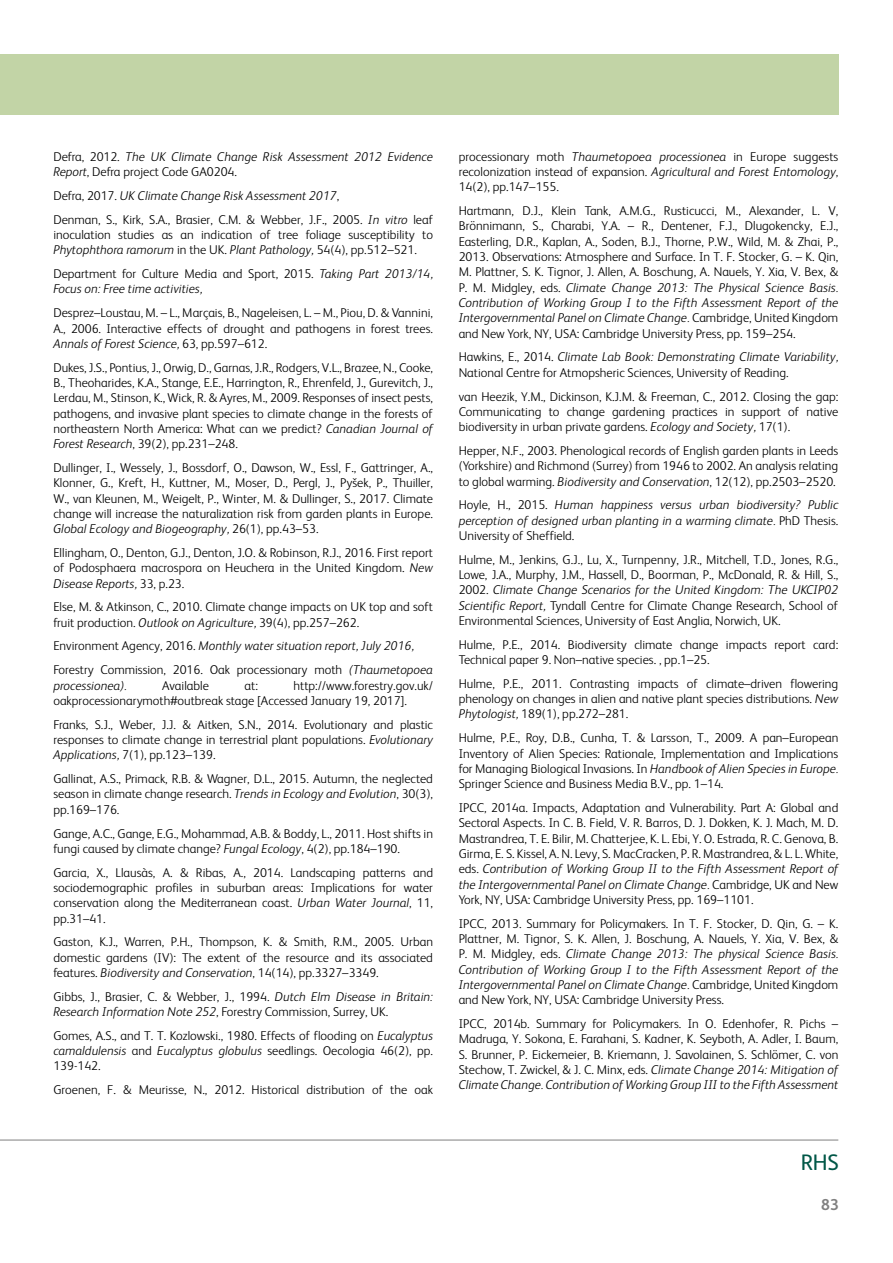
<style>
.page{position:relative;width:893px;height:1263px;background:#fff}
.page>*{position:absolute;margin:0;border:0;box-sizing:border-box;transform-origin:0 0}
.t1{font:22.5px "FS Albert";color:#005747}
.t2{font:700 15.75px "FS Albert";color:#808080}
.t3{font:300 12.75px/15.3px "FS Albert";color:#000;text-align:justify}
.t4{font:italic 300 12.75px/15.3px "FS Albert";color:#000}
.s1{font-style:normal}
.s2{font-style:italic}
</style>
<div class="page">
<hr style="left:0;top:1140px;width:838px;height:1px;background:#808080">
<div style="left:0;top:54px;width:838px;height:61px;background:#c2d4a6"></div>
<p class="t4" style="left:53px;top:149px;width:381px"><span class="s1">Defra, 2012.</span> The UK Climate Change Risk Assessment 2012 Evidence<br>Report<span class="s1">, Defra project Code GA0204.</span></p>
<p class="t3" style="left:53px;top:183px;width:381px;line-height:23.9px">Defra, 2017. <span class="s2">UK Climate Change Risk Assessment 2017</span>,<br>Denman, S., Kirk, S.A., Brasier, C.M. &amp; Webber, J.F., 2005. <span class="s2">In vitro</span> leaf</p>
<p class="t3" style="left:53px;top:227px;width:381px">inoculation studies as an indication of tree foliage susceptibility to<br><span class="s2">Phytophthora ramorum</span> in the UK. <span class="s2">Plant Pathology,</span> 54(4), pp.512–521.</p>
<p class="t4" style="left:53px;top:266px;width:381px"><span class="s1">Department for Culture Media and Sport, 2015.</span> Taking Part 2013/14,<br>Focus on: Free time activities,</p>
<p class="t3" style="left:53px;top:305px;width:381px">Desprez–Loustau, M. – L., Marçais, B., Nageleisen, L. – M., Piou, D. &amp; Vannini, A., 2006. Interactive effects of drought and pathogens in forest trees.<br><span class="s2">Annals of Forest Science,</span> 63, pp.597–612.</p>
<p class="t3" style="left:53px;top:359px;width:381px">Dukes, J.S., Pontius, J., Orwig, D., Garnas, J.R., Rodgers, V.L., Brazee, N., Cooke, B., Theoharides, K.A., Stange, E.E., Harrington, R., Ehrenfeld, J., Gurevitch, J., Lerdau, M., Stinson, K., Wick, R. &amp; Ayres, M., 2009. Responses of insect pests, pathogens, and invasive plant species to climate change in the forests of northeastern North America: What can we predict? <span class="s2">Canadian Journal of Forest Research</span>, 39(2), pp.231–248.</p>
<p class="t3" style="left:53px;top:460px;width:381px">Dullinger, I., Wessely, J., Bossdorf, O., Dawson, W., Essl, F., Gattringer, A., Klonner, G., Kreft, H., Kuttner, M., Moser, D., Pergl, J., Pyšek, P., Thuiller, W., van Kleunen, M., Weigelt, P., Winter, M. &amp; Dullinger, S., 2017. Climate change will increase the naturalization risk from garden plants in Europe.<br><span class="s2">Global Ecology and Biogeography,</span> 26(1), pp.43–53.</p>
<p class="t3" style="left:53px;top:545px;width:381px">Ellingham, O., Denton, G.J., Denton, J.O. &amp; Robinson, R.J., 2016. First report of Podosphaera macrospora on Heuchera in the United Kingdom. <span class="s2">New Disease Reports,</span> 33, p.23.</p>
<p class="t3" style="left:53px;top:599px;width:381px">Else, M. &amp; Atkinson, C., 2010. Climate change impacts on UK top and soft fruit production. <span class="s2">Outlook on Agriculture,</span> 39(4), pp.257–262.</p>
<p class="t3" style="left:53px;top:634px;width:381px;line-height:23.9px">Environment Agency, 2016. <span class="s2">Monthly water situation report, July 2016,<br></span>Forestry Commission, 2016. Oak processionary moth <span class="s2">(Thaumetopoea</span></p>
<p class="t4" style="left:53px;top:678px;width:75px">processionea).</p>
<p class="t3" style="left:162px;top:677px;width:48px">Available</p>
<p class="t3" style="left:245px;top:677px;width:15px">at:</p>
<p class="t3" style="left:53px;top:677px;width:381px;text-indent:240px">http://www.forestry.gov.uk/ oakprocessionarymoth#outbreak stage [Accessed January 19, 2017].</p>
<p class="t3" style="left:53px;top:717px;width:381px">Franks, S.J., Weber, J.J. &amp; Aitken, S.N., 2014. Evolutionary and plastic responses to climate change in terrestrial plant populations. <span class="s2">Evolutionary Applications,</span> 7(1), pp.123–139.</p>
<p class="t3" style="left:53px;top:771px;width:381px">Gallinat, A.S., Primack, R.B. &amp; Wagner, D.L., 2015. Autumn, the neglected season in climate change research. <span class="s2">Trends in Ecology and Evolution</span>, 30(3), pp.169–176.</p>
<p class="t3" style="left:53px;top:825px;width:381px">Gange, A.C., Gange, E.G., Mohammad, A.B. &amp; Boddy, L., 2011. Host shifts in fungi caused by climate change? <span class="s2">Fungal Ecology</span>, 4(2), pp.184–190.</p>
<p class="t3" style="left:53px;top:864px;width:381px">Garcia, X., Llausàs, A. &amp; Ribas, A., 2014. Landscaping patterns and sociodemographic profiles in suburban areas: Implications for water conservation along the Mediterranean coast. <span class="s2">Urban Water Journal</span>, 11, pp.31–41.</p>
<p class="t3" style="left:53px;top:934px;width:381px">Gaston, K.J., Warren, P.H., Thompson, K. &amp; Smith, R.M., 2005. Urban domestic gardens (IV): The extent of the resource and its associated features. <span class="s2">Biodiversity and Conservation</span>, 14(14), pp.3327–3349.</p>
<p class="t3" style="left:53px;top:989px;width:381px">Gibbs, J., Brasier, C. &amp; Webber, J., 1994. <span class="s2">Dutch Elm Disease in Britain:<br>Research Information Note 252</span>, Forestry Commission, Surrey, UK.</p>
<p class="t3" style="left:53px;top:1028px;width:381px">Gomes, A.S., and T. T. Kozlowski., 1980. Effects of flooding on <span class="s2">Eucalyptus camaldulensis</span> and <span class="s2">Eucalyptus globulus</span> seedlings. Oecologia 46(2), pp.<br>139-142.</p>
<p class="t3" style="left:53px;top:1082px;width:381px">Groenen, F. &amp; Meurisse, N., 2012. Historical distribution of the oak</p>
<p class="t3" style="left:459px;top:149px;width:381px">processionary moth <span class="s2">Thaumetopoea processionea</span> in Europe suggests recolonization instead of expansion. <span class="s2">Agricultural and Forest Entomology</span>, 14(2), pp.147–155.</p>
<p class="t3" style="left:459px;top:203px;width:381px">Hartmann, D.J., Klein Tank, A.M.G., Rusticucci, M., Alexander, L. V, Brönnimann, S., Charabi, Y.A. – R., Dentener, F.J., Dlugokencky, E.J., Easterling, D.R., Kaplan, A., Soden, B.J., Thorne, P.W., Wild, M. &amp; Zhai, P., 2013. Observations: Atmosphere and Surface. In T. F. Stocker, G. – K. Qin, M. Plattner, S. K. Tignor, J. Allen, A. Boschung, A. Nauels, Y. Xia, V. Bex, &amp; P. M. Midgley, eds. <span class="s2">Climate Change 2013: The Physical Science Basis.<br>Contribution of Working Group I to the Fifth Assessment Report of the Intergovernmental Panel on Climate Change.</span> Cambridge, United Kingdom and New York, NY, USA: Cambridge University Press, pp. 159–254.</p>
<p class="t3" style="left:459px;top:349px;width:381px">Hawkins, E., 2014. <span class="s2">Climate Lab Book: Demonstrating Climate Variability,<br></span>National Centre for Atmopsheric Sciences, University of Reading.</p>
<p class="t3" style="left:459px;top:388px;width:381px">van Heezik, Y.M., Dickinson, K.J.M. &amp; Freeman, C., 2012. Closing the gap:<br>Communicating to change gardening practices in support of native biodiversity in urban private gardens. <span class="s2">Ecology and Society,</span> 17(1).</p>
<p class="t3" style="left:459px;top:443px;width:381px">Hepper, N.F., 2003. Phenological records of English garden plants in Leeds (Yorkshire) and Richmond (Surrey) from 1946 to 2002. An analysis relating to global warming. <span class="s2">Biodiversity and Conservation</span>, 12(12), pp.2503–2520.</p>
<p class="t4" style="left:459px;top:497px;width:381px;text-align:justify"><span class="s1">Hoyle, H., 2015.</span> Human happiness versus urban biodiversity? Public perception of designed urban planting in a warming climate. <span class="s1">PhD Thesis.<br>University of Sheffield.</span></p>
<p class="t3" style="left:459px;top:552px;width:381px">Hulme, M., Jenkins, G.J., Lu, X., Turnpenny, J.R., Mitchell, T.D., Jones, R.G., Lowe, J.A., Murphy, J.M., Hassell, D., Boorman, P., McDonald, R. &amp; Hill, S., 2002. <span class="s2">Climate Change Scenarios for the United Kingdom: The UKCIP02<br>Scientific Report,</span> Tyndall Centre for Climate Change Research, School of Environmental Sciences, University of East Anglia, Norwich, UK.</p>
<p class="t3" style="left:459px;top:637px;width:381px">Hulme, P.E., 2014. Biodiversity climate change impacts report card:<br>Technical paper 9. Non–native species. , pp.1–25.</p>
<p class="t3" style="left:459px;top:676px;width:381px">Hulme, P.E., 2011. Contrasting impacts of climate–driven flowering phenology on changes in alien and native plant species distributions. <span class="s2">New Phytologist,</span> 189(1), pp.272–281.</p>
<p class="t3" style="left:459px;top:730px;width:381px">Hulme, P.E., Roy, D.B., Cunha, T. &amp; Larsson, T., 2009. A pan–European Inventory of Alien Species: Rationale, Implementation and Implications for Managing Biological Invasions. In <span class="s2">Handbook of Alien Species in Europe.<br></span>Springer Science and Business Media B.V., pp. 1–14.</p>
<p class="t3" style="left:459px;top:800px;width:381px">IPCC, 2014a. Impacts, Adaptation and Vulnerability. Part A: Global and Sectoral Aspects. In C. B. Field, V. R. Barros, D. J. Dokken, K. J. Mach, M. D.<br>Mastrandrea, T. E. Bilir, M. Chatterjee, K. L. Ebi, Y. O. Estrada, R. C. Genova, B.<br>Girma, E. S. Kissel, A. N. Levy, S. MacCracken, P. R. Mastrandrea, &amp; L. L. White, eds. <span class="s2">Contribution of Working Group II to the Fifth Assessment Report of the Intergovernmental Panel on Climate Change.</span> Cambridge, UK and New York, NY, USA: Cambridge University Press, pp. 169–1101.</p>
<p class="t3" style="left:459px;top:915px;width:381px">IPCC, 2013. Summary for Policymakers. In T. F. Stocker, D. Qin, G. – K.<br>Plattner, M. Tignor, S. K. Allen, J. Boschung, A. Nauels, Y. Xia, V. Bex, &amp; P. M. Midgley, eds. <span class="s2">Climate Change 2013: The physical Science Basis.<br>Contribution of Working Group I to the Fifth Assessment Report of the Intergovernmental Panel on Climate Change.</span> Cambridge, United Kingdom and New York, NY, USA: Cambridge University Press.</p>
<p class="t3" style="left:459px;top:1016px;width:381px">IPCC, 2014b. Summary for Policymakers. In O. Edenhofer, R. Pichs – Madruga, Y. Sokona, E. Farahani, S. Kadner, K. Seyboth, A. Adler, I. Baum, S. Brunner, P. Eickemeier, B. Kriemann, J. Savolainen, S. Schlömer, C. von Stechow, T. Zwickel, &amp; J. C. Minx, eds. <span class="s2">Climate Change 2014: Mitigation of Climate Change. Contribution of Working Group III to the Fifth Assessment</span></p>
<h1 class="t1" style="left:801px;top:1149px;width:40px">RHS</h1>
<p class="t2" style="left:821px;top:1195px;width:19px">83</p>
</div>
